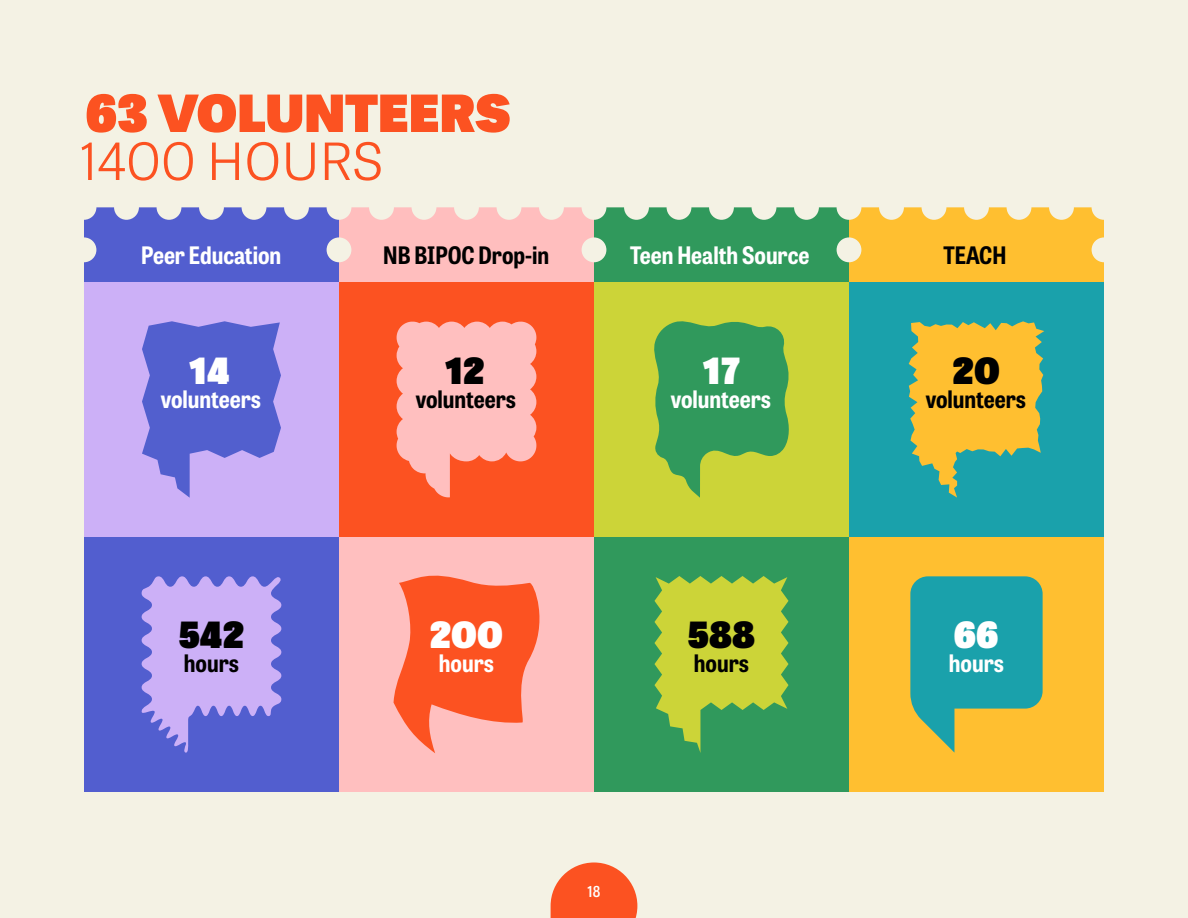
<style>
.page{position:relative;width:1188px;height:918px;background:#f4f2e4}
.page>*{position:absolute;margin:0;border:0;box-sizing:border-box;transform-origin:0 0}
.t1{font:800 51px/48px "Tablet Gothic Wide";letter-spacing:.01em;color:#fc5221}
.Callout_Header{font:800 36px "Tablet Gothic Wide";letter-spacing:-.005em;color:#000}
.Callout_Header-2{font:800 36px "Tablet Gothic Wide";color:#fff}
.Callout_Header-3{font:700 semi-condensed 24px "Tablet Gothic";color:#fff}
.Callout_Header-4{font:700 semi-condensed 24px "Tablet Gothic";color:#000}
.t2{font:600 semi-condensed 15px "Tablet Gothic";color:#fff}
.s1{font-weight:300}
</style>
<div class="page">
<svg style="left:84px;top:207px;width:255px;height:75px;background:#636dd1"></svg>
<div style="left:84px;top:282px;width:255px;height:255px;background:#ccb0f7"></div>
<svg style="left:142px;top:321px;width:139px;height:177px"></svg>
<div style="left:84px;top:537px;width:255px;height:255px;background:#525ecf"></div>
<svg style="left:141px;top:576px;width:141px;height:177px"></svg>
<svg style="left:339px;top:207px;width:255px;height:75px;background:#fdc3c2"></svg>
<div style="left:339px;top:282px;width:255px;height:255px;background:#fc5221"></div>
<svg style="left:397px;top:321px;width:139px;height:176px"></svg>
<div style="left:339px;top:537px;width:255px;height:255px;background:#ffbfbf"></div>
<svg style="left:394px;top:575px;width:146px;height:178px"></svg>
<svg style="left:594px;top:207px;width:255px;height:75px;background:#44a26a"></svg>
<div style="left:594px;top:282px;width:255px;height:255px;background:#ccd438"></div>
<svg style="left:654px;top:321px;width:135px;height:177px"></svg>
<div style="left:594px;top:537px;width:255px;height:255px;background:#30995c"></div>
<svg style="left:654px;top:576px;width:135px;height:177px"></svg>
<svg style="left:849px;top:207px;width:255px;height:75px;background:#fdc443"></svg>
<div style="left:849px;top:282px;width:255px;height:255px;background:#1aa1ab"></div>
<svg style="left:909px;top:321px;width:135px;height:177px"></svg>
<div style="left:849px;top:537px;width:255px;height:255px;background:#ffbf30"></div>
<svg style="left:910px;top:576px;width:133px;height:177px"></svg>
<svg style="left:551px;top:863px;width:86px;height:55px;background:#fa6b3f"></svg>
<h2 class="t1" style="left:81px;top:85px;width:432px">63 VOLUNTEERS<br><span class="s1">1400 HOURS</span></h2>
<h3 class="Callout_Header-3" style="left:141px;top:237px;width:142px">Peer Education</h3>
<p class="Callout_Header-2" style="left:189px;top:341px;width:42px">14</p>
<p class="Callout_Header-3" style="left:161px;top:381px;width:102px">volunteers</p>
<h3 class="Callout_Header-4" style="left:383px;top:237px;width:167px">NB BIPOC Drop-in</h3>
<p class="Callout_Header" style="left:445px;top:341px;width:42px">12</p>
<p class="Callout_Header-4" style="left:416px;top:381px;width:102px">volunteers</p>
<p class="Callout_Header-3" style="left:630px;top:237px;width:181px">Teen Health Source</p>
<p class="Callout_Header-2" style="left:702px;top:341px;width:39px">17</p>
<p class="Callout_Header-3" style="left:671px;top:381px;width:102px">volunteers</p>
<p class="Callout_Header" style="left:179px;top:605px;width:68px">542</p>
<p class="Callout_Header-4" style="left:184px;top:645px;width:57px">hours</p>
<p class="Callout_Header-2" style="left:429px;top:605px;width:75px">200</p>
<p class="Callout_Header-3" style="left:439px;top:645px;width:57px">hours</p>
<p class="Callout_Header" style="left:687px;top:605px;width:69px">588</p>
<p class="Callout_Header-4" style="left:694px;top:645px;width:57px">hours</p>
<p class="t2" style="left:588px;top:880px;width:14px">18</p>
<p class="Callout_Header-4" style="left:943px;top:237px;width:64px">TEACH</p>
<p class="Callout_Header" style="left:952px;top:341px;width:49px">20</p>
<p class="Callout_Header-4" style="left:926px;top:381px;width:102px">volunteers</p>
<p class="Callout_Header-2" style="left:954px;top:605px;width:46px">66</p>
<p class="Callout_Header-3" style="left:949px;top:645px;width:57px">hours</p>
</div>
